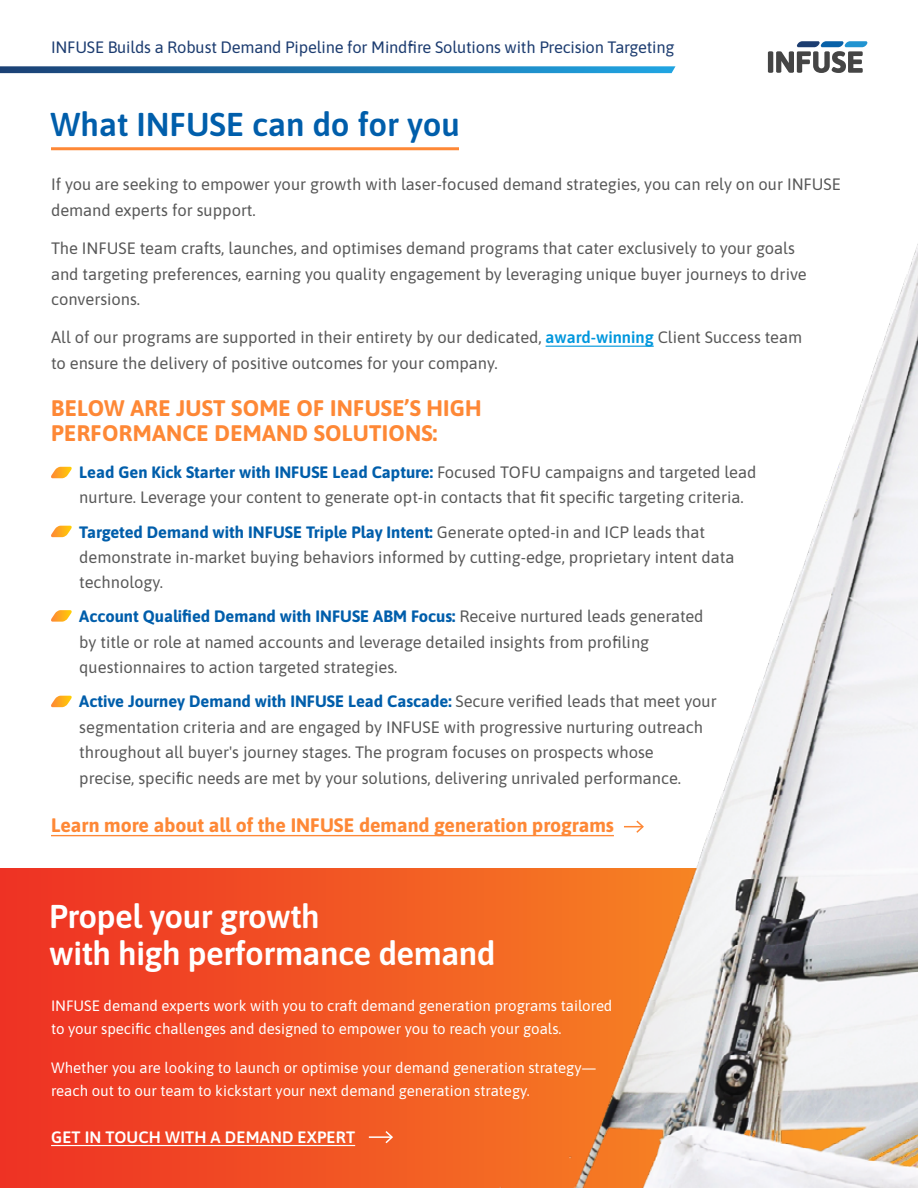
<style>
.page{position:relative;width:918px;height:1188px;background:#fff}
.page>*{position:absolute;margin:0;border:0;box-sizing:border-box;transform-origin:0 0}
.t1{font:600 33px/37.5px "Asap";letter-spacing:-.015em;color:#fff}
.t2{font:600 33px "Asap";color:#005eab}
.t3{font:700 22.5px/25.5px "Asap";letter-spacing:.01em;color:#fe8836}
.t4{font:700 19.5px "Asap";color:#fe8836}
.t5{font:16.5px/25.5px "Asap";color:#585858}
.t6{font:16.5px "Asap";letter-spacing:-.01em;color:#1c3c70}
.t7{font:600 16.5px "Asap";letter-spacing:.01em;color:#fff}
.t8{font:15px/22.5px "Asap";color:#fff}
.s1{font-weight:600;color:#0097dd}
.s2{font-weight:700;color:#005eab}
</style>
<div class="page">
<svg style="left:0;top:868px;width:459px;height:320px;background:#f04924"></svg>
<img style="left:459px;top:244px;width:459px;height:944px">
<hr style="left:546px;top:346px;width:108px;height:1px;background:#0097dd">
<hr style="left:51px;top:835px;width:563px;height:1px;background:#fe8836">
<svg style="left:624px;top:819px;width:21px;height:15px"></svg>
<hr style="left:51px;top:147px;width:408px;height:3px;background:#fe8836">
<hr style="left:51px;top:1145px;width:304px;height:1px;background:#fff">
<hr style="left:369px;top:1136px;width:23px;height:2px;background:#fff">
<svg style="left:384px;top:1129px;width:10px;height:16px"></svg>
<svg style="left:51px;top:467px;width:21px;height:11px"></svg>
<svg style="left:51px;top:526px;width:21px;height:11px"></svg>
<svg style="left:51px;top:610px;width:21px;height:12px"></svg>
<svg style="left:51px;top:696px;width:21px;height:11px"></svg>
<svg style="left:0;top:66px;width:676px;height:7px;background:#287ab0"></svg>
<svg style="left:768px;top:41px;width:100px;height:32px"></svg>
<p class="t6" style="left:51px;top:36px;width:625px">INFUSE Builds a Robust Demand Pipeline for Mindfire Solutions with Precision Targeting</p>
<h1 class="t2" style="left:51px;top:101px;width:411px">What INFUSE can do for you</h1>
<p class="t5" style="left:51px;top:171px;width:791px">If you are seeking to empower your growth with laser-focused demand strategies, you can rely on our INFUSE demand experts for support.</p>
<p class="t5" style="left:51px;top:235px;width:757px">The INFUSE team crafts, launches, and optimises demand programs that cater exclusively to your goals and targeting preferences, earning you quality engagement by leveraging unique buyer journeys to drive conversions.</p>
<p class="t5" style="left:51px;top:324px;width:753px">All of our programs are supported in their entirety by our dedicated, <span class="s1">award-winning</span> Client Success team to ensure the delivery of positive outcomes for your company.</p>
<h2 class="t3" style="left:51px;top:394px;width:432px">BELOW ARE JUST SOME OF INFUSE’S HIGH<br>PERFORMANCE DEMAND SOLUTIONS:</h2>
<p class="t5" style="left:79px;top:458px;width:679px"><span class="s2">Lead Gen Kick Starter with INFUSE Lead Capture:</span> Focused TOFU campaigns and targeted lead nurture. Leverage your content to generate opt-in contacts that fit specific targeting criteria.</p>
<p class="t5" style="left:79px;top:518px;width:657px"><span class="s2">Targeted Demand with INFUSE Triple Play Intent:</span> Generate opted-in and ICP leads that demonstrate in-market buying behaviors informed by cutting-edge, proprietary intent data technology.</p>
<p class="t5" style="left:79px;top:603px;width:626px"><span class="s2">Account Qualified Demand with INFUSE ABM Focus:</span> Receive nurtured leads generated by title or role at named accounts and leverage detailed insights from profiling questionnaires to action targeted strategies.</p>
<p class="t5" style="left:79px;top:688px;width:639px"><span class="s2">Active Journey Demand with INFUSE Lead Cascade:</span> Secure verified leads that meet your segmentation criteria and are engaged by INFUSE with progressive nurturing outreach throughout all buyer's journey stages. The program focuses on prospects whose<br>precise, specific needs are met by your solutions, delivering unrivaled performance.</p>
<p class="t4" style="left:51px;top:811px;width:564px">Learn more about all of the INFUSE demand generation programs</p>
<h1 class="t1" style="left:49px;top:896px;width:448px">Propel your growth<br>with high performance demand</h1>
<p class="t8" style="left:51px;top:994px;width:563px">INFUSE demand experts work with you to craft demand generation programs tailored to your specific challenges and designed to empower you to reach your goals.</p>
<p class="t8" style="left:51px;top:1056px;width:547px">Whether you are looking to launch or optimise your demand generation strategy— reach out to our team to kickstart your next demand generation strategy.</p>
<p class="t7" style="left:51px;top:1125px;width:305px">GET IN TOUCH WITH A DEMAND EXPERT</p>
</div>
